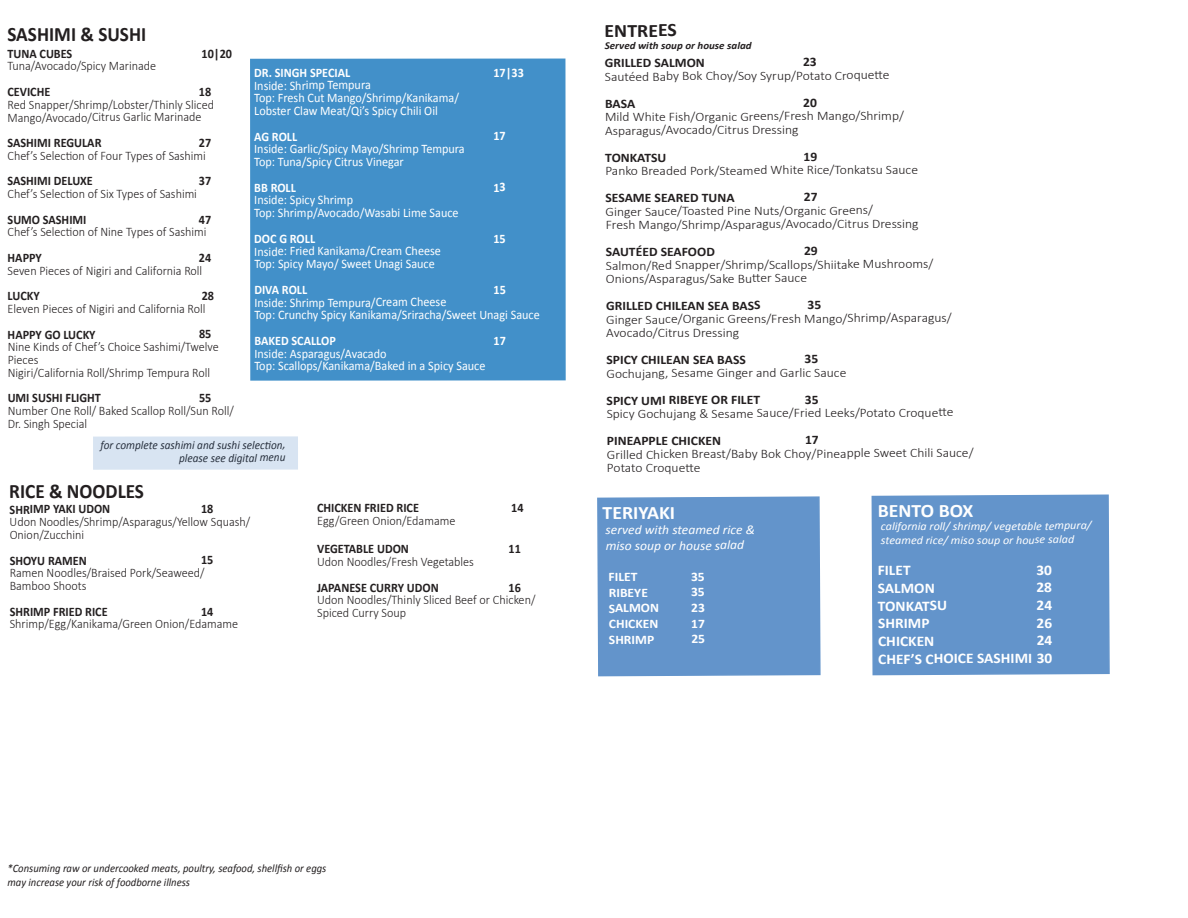
<style>
.page{position:relative;width:1188px;height:918px;background:#fff}
.page>*{position:absolute;margin:0;border:0;box-sizing:border-box;transform-origin:0 0}
.t1{font:700 20.55px "Calibri";color:#231f20;scale:.94 1}
.t2{font:700 18.9px "Calibri";letter-spacing:-.005em;color:#fff;scale:1.05 1}
.t3{font:700 18.9px "Calibri";letter-spacing:-.005em;color:#231f20;scale:1.05 1}
.t4{font:700 14.7px/18.1px "Calibri";letter-spacing:-.005em;color:#fff;text-align:right;scale:1.05 1}
.t5{font:300 13.05px/12.8px "Calibri";letter-spacing:-.005em;color:#231f20;scale:.94 1}
.t6{font:300 13.05px/13.8px "Calibri";letter-spacing:-.005em;color:#231f20;scale:1.05 1}
.t7{font:13.05px/12.8px "Calibri";color:#fff;scale:.94 1}
.t8{font:700 13.05px "Calibri";color:#231f20;scale:.94 1}
.t9{font:700 13.05px "Calibri";color:#231f20;scale:1.05 1}
.t10{font:700 13.05px "Calibri";color:#fff;scale:.94 1}
.t11{font:italic 13.05px/15.6px "Calibri";letter-spacing:-.005em;color:#fff;scale:1.05 1}
.t12{font:700 13.05px "Calibri";color:#fff;scale:1.05 1}
.t13{font:italic 12px/12.9px "Calibri";color:#231f20;text-align:right;scale:.94 1}
.t14{font:italic 11.55px/14px "Calibri";letter-spacing:-.005em;color:#fff;scale:1.05 1}
.t15{font:italic 11.4px/13.6px "Calibri";color:#231f20;scale:.94 1}
.t16{font:italic 700 10.5px "Calibri";letter-spacing:-.005em;color:#231f20;scale:1.05 1}
</style>
<div class="page">
<div style="left:250px;top:59px;width:316px;height:322px;background:#4290c9"></div>
<div style="left:93px;top:436px;width:205px;height:34px;background:#d8e4f2"></div>
<div style="left:597px;top:496px;width:224px;height:180px;background:#6394cb"></div>
<div style="left:872px;top:494px;width:238px;height:181px;background:#6394cb"></div>
<h1 class="t1" style="left:7px;top:21px;width:149px">SASHIMI &amp; SUSHI</h1>
<p class="t8" style="left:7px;top:45px;width:71px">TUNA CUBES</p>
<p class="t8" style="left:202px;top:45px;width:34px">10|20</p>
<p class="t5" style="left:7px;top:59px;width:160px">Tuna/Avocado/Spicy Marinade</p>
<p class="t8" style="left:7px;top:83px;width:47px">CEVICHE</p>
<p class="t8" style="left:199px;top:83px;width:15px">18</p>
<p class="t5" style="left:7px;top:97px;width:221px">Red Snapper/Shrimp/Lobster/Thinly Sliced<br>Mango/Avocado/Citrus Garlic Marinade</p>
<p class="t8" style="left:8px;top:134px;width:102px">SASHIMI REGULAR</p>
<p class="t8" style="left:199px;top:134px;width:15px">27</p>
<p class="t5" style="left:8px;top:148px;width:213px">Chef’s Selection of Four Types of Sashimi</p>
<p class="t8" style="left:8px;top:173px;width:92px">SASHIMI DELUXE</p>
<p class="t8" style="left:199px;top:173px;width:15px">37</p>
<p class="t5" style="left:8px;top:187px;width:203px">Chef’s Selection of Six Types of Sashimi</p>
<p class="t8" style="left:8px;top:211px;width:85px">SUMO SASHIMI</p>
<p class="t8" style="left:199px;top:211px;width:15px">47</p>
<p class="t5" style="left:8px;top:225px;width:213px">Chef’s Selection of Nine Types of Sashimi</p>
<p class="t8" style="left:8px;top:249px;width:38px">HAPPY</p>
<p class="t8" style="left:199px;top:249px;width:15px">24</p>
<p class="t5" style="left:8px;top:263px;width:209px">Seven Pieces of Nigiri and California Roll</p>
<p class="t8" style="left:8px;top:288px;width:36px">LUCKY</p>
<p class="t8" style="left:202px;top:287px;width:15px">28</p>
<p class="t5" style="left:8px;top:302px;width:212px">Eleven Pieces of Nigiri and California Roll</p>
<p class="t8" style="left:8px;top:326px;width:95px">HAPPY GO LUCKY</p>
<p class="t8" style="left:199px;top:326px;width:15px">85</p>
<p class="t5" style="left:8px;top:340px;width:226px">Nine Kinds of Chef’s Choice Sashimi/Twelve<br>Pieces<br>Nigiri/California Roll/Shrimp Tempura Roll</p>
<p class="t8" style="left:8px;top:390px;width:101px">UMI SUSHI FLIGHT</p>
<p class="t8" style="left:199px;top:390px;width:15px">55</p>
<p class="t5" style="left:8px;top:404px;width:242px">Number One Roll/ Baked Scallop Roll/Sun Roll/<br>Dr. Singh Special</p>
<p class="t10" style="left:254px;top:64px;width:104px">DR. SINGH SPECIAL</p>
<p class="t10" style="left:493px;top:64px;width:34px">17|33</p>
<p class="t7" style="left:254px;top:79px;width:219px">Inside: Shrimp Tempura<br>Top: Fresh Cut Mango/Shrimp/Kanikama/<br>Lobster Claw Meat/Qi’s Spicy Chili Oil</p>
<p class="t10" style="left:254px;top:128px;width:47px">AG ROLL</p>
<p class="t10" style="left:493px;top:128px;width:15px">17</p>
<p class="t7" style="left:254px;top:143px;width:225px">Inside: Garlic/Spicy Mayo/Shrimp Tempura<br>Top: Tuna/Spicy Citrus Vinegar</p>
<p class="t10" style="left:254px;top:179px;width:46px">BB ROLL</p>
<p class="t10" style="left:493px;top:179px;width:15px">13</p>
<p class="t7" style="left:254px;top:194px;width:219px">Inside: Spicy Shrimp<br>Top: Shrimp/Avocado/Wasabi Lime Sauce</p>
<p class="t10" style="left:254px;top:230px;width:66px">DOC G ROLL</p>
<p class="t10" style="left:493px;top:230px;width:15px">15</p>
<p class="t7" style="left:254px;top:245px;width:200px">Inside: Fried Kanikama/Cream Cheese<br>Top: Spicy Mayo/ Sweet Unagi Sauce</p>
<p class="t10" style="left:254px;top:281px;width:58px">DIVA ROLL</p>
<p class="t10" style="left:494px;top:281px;width:15px">15</p>
<p class="t7" style="left:254px;top:296px;width:305px">Inside: Shrimp Tempura/Cream Cheese<br>Top: Crunchy Spicy Kanikama/Sriracha/Sweet Unagi Sauce</p>
<p class="t10" style="left:254px;top:332px;width:88px">BAKED SCALLOP</p>
<p class="t10" style="left:494px;top:332px;width:15px">17</p>
<p class="t7" style="left:254px;top:347px;width:247px">Inside: Asparagus/Avacado<br>Top: Scallops/Kanikama/Baked in a Spicy Sauce</p>
<p class="t13" style="left:101px;top:438px;width:198px">for complete sashimi and sushi selection, please see digital menu</p>
<h1 class="t1" style="left:9px;top:478px;width:145px">RICE &amp; NOODLES</h1>
<p class="t8" style="left:10px;top:501px;width:109px">SHRIMP YAKI UDON</p>
<p class="t8" style="left:201px;top:501px;width:15px">18</p>
<p class="t5" style="left:10px;top:515px;width:257px">Udon Noodles/Shrimp/Asparagus/Yellow Squash/<br>Onion/Zucchini</p>
<p class="t8" style="left:10px;top:552px;width:84px">SHOYU RAMEN</p>
<p class="t8" style="left:201px;top:552px;width:15px">15</p>
<p class="t5" style="left:10px;top:566px;width:209px">Ramen Noodles/Braised Pork/Seaweed/<br>Bamboo Shoots</p>
<p class="t8" style="left:10px;top:603px;width:106px">SHRIMP FRIED RICE</p>
<p class="t8" style="left:201px;top:603px;width:15px">14</p>
<p class="t5" style="left:10px;top:617px;width:245px">Shrimp/Egg/Kanikama/Green Onion/Edamame</p>
<p class="t8" style="left:317px;top:499px;width:110px">CHICKEN FRIED RICE</p>
<p class="t8" style="left:511px;top:499px;width:15px">14</p>
<p class="t5" style="left:317px;top:513px;width:149px">Egg/Green Onion/Edamame</p>
<p class="t8" style="left:317px;top:541px;width:99px">VEGETABLE UDON</p>
<p class="t8" style="left:508px;top:540px;width:15px">11</p>
<p class="t5" style="left:317px;top:555px;width:168px">Udon Noodles/Fresh Vegetables</p>
<p class="t8" style="left:317px;top:579px;width:131px">JAPANESE CURRY UDON</p>
<p class="t8" style="left:509px;top:579px;width:15px">16</p>
<p class="t5" style="left:317px;top:593px;width:234px">Udon Noodles/Thinly Sliced Beef or Chicken/<br>Spiced Curry Soup</p>
<h2 class="t3" style="left:605px;top:18px;width:70px">ENTREES</h2>
<p class="t16" style="left:605px;top:39px;width:141px">Served with soup or house salad</p>
<p class="t9" style="left:605px;top:54px;width:97px">GRILLED SALMON</p>
<p class="t9" style="left:803px;top:54px;width:15px">23</p>
<p class="t6" style="left:605px;top:68px;width:273px">Sautéed Baby Bok Choy/Soy Syrup/Potato Croquette</p>
<p class="t9" style="left:605px;top:95px;width:30px">BASA</p>
<p class="t9" style="left:803px;top:94px;width:15px">20</p>
<p class="t6" style="left:605px;top:109px;width:286px">Mild White Fish/Organic Greens/Fresh Mango/Shrimp/<br>Asparagus/Avocado/Citrus Dressing</p>
<p class="t9" style="left:605px;top:149px;width:60px">TONKATSU</p>
<p class="t9" style="left:804px;top:148px;width:15px">19</p>
<p class="t6" style="left:605px;top:163px;width:299px">Panko Breaded Pork/Steamed White Rice/Tonkatsu Sauce</p>
<p class="t9" style="left:606px;top:189px;width:124px">SESAME SEARED TUNA</p>
<p class="t9" style="left:804px;top:189px;width:15px">27</p>
<p class="t6" style="left:606px;top:203px;width:300px;line-height:13.4px">Ginger Sauce/Toasted Pine Nuts/Organic Greens/<br>Fresh Mango/Shrimp/Asparagus/Avocado/Citrus Dressing</p>
<p class="t9" style="left:606px;top:243px;width:106px">SAUTÉED SEAFOOD</p>
<p class="t9" style="left:804px;top:243px;width:15px">29</p>
<p class="t6" style="left:606px;top:257px;width:313px">Salmon/Red Snapper/Shrimp/Scallops/Shiitake Mushrooms/<br>Onions/Asparagus/Sake Butter Sauce</p>
<p class="t9" style="left:606px;top:297px;width:149px">GRILLED CHILEAN SEA BASS</p>
<p class="t9" style="left:807px;top:297px;width:15px">35</p>
<p class="t6" style="left:606px;top:311px;width:331px">Ginger Sauce/Organic Greens/Fresh Mango/Shrimp/Asparagus/<br>Avocado/Citrus Dressing</p>
<p class="t9" style="left:606px;top:351px;width:134px">SPICY CHILEAN SEA BASS</p>
<p class="t9" style="left:805px;top:351px;width:15px">35</p>
<p class="t6" style="left:606px;top:365px;width:230px">Gochujang, Sesame Ginger and Garlic Sauce</p>
<p class="t9" style="left:607px;top:392px;width:148px">SPICY UMI RIBEYE OR FILET</p>
<p class="t9" style="left:805px;top:391px;width:15px">35</p>
<p class="t6" style="left:607px;top:405px;width:332px">Spicy Gochujang &amp; Sesame Sauce/Fried Leeks/Potato Croquette</p>
<p class="t9" style="left:607px;top:432px;width:110px">PINEAPPLE CHICKEN</p>
<p class="t9" style="left:805px;top:432px;width:15px">17</p>
<p class="t6" style="left:607px;top:446px;width:351px;line-height:14.2px">Grilled Chicken Breast/Baby Bok Choy/Pineapple Sweet Chili Sauce/<br>Potato Croquette</p>
<h2 class="t2" style="left:603px;top:500px;width:71px">TERIYAKI</h2>
<p class="t11" style="left:606px;top:522px;width:144px">served with steamed rice &amp; miso soup or house salad</p>
<p class="t12" style="left:609px;top:569px;width:29px">FILET</p>
<p class="t12" style="left:691px;top:568px;width:15px">35</p>
<p class="t12" style="left:609px;top:584px;width:39px">RIBEYE</p>
<p class="t12" style="left:691px;top:584px;width:15px">35</p>
<p class="t12" style="left:609px;top:600px;width:50px">SALMON</p>
<p class="t12" style="left:691px;top:599px;width:15px">23</p>
<p class="t12" style="left:609px;top:615px;width:49px">CHICKEN</p>
<p class="t12" style="left:691px;top:615px;width:15px">17</p>
<p class="t12" style="left:609px;top:631px;width:45px">SHRIMP</p>
<p class="t12" style="left:691px;top:631px;width:15px">25</p>
<h2 class="t2" style="left:878px;top:498px;width:93px">BENTO BOX</h2>
<p class="t14" style="left:881px;top:519px;width:202px">california roll/ shrimp/ vegetable tempura/ steamed rice/ miso soup or house salad</p>
<p class="t4" style="left:878px;top:561px;width:33px">FILET</p>
<p class="t4" style="left:1036px;top:561px;width:16px">30</p>
<p class="t4" style="left:878px;top:579px;width:56px">SALMON</p>
<p class="t4" style="left:1036px;top:578px;width:16px">28</p>
<p class="t4" style="left:878px;top:597px;width:68px">TONKATSU</p>
<p class="t4" style="left:1037px;top:596px;width:16px">24</p>
<p class="t4" style="left:878px;top:614px;width:51px">SHRIMP</p>
<p class="t4" style="left:1037px;top:614px;width:16px">26</p>
<p class="t4" style="left:878px;top:632px;width:55px">CHICKEN</p>
<p class="t4" style="left:878px;top:631px;width:168px">24<br>CHEF’S CHOICE SASHIMI 30</p>
<p class="t15" style="left:7px;top:861px;width:341px">*Consuming raw or undercooked meats, poultry, seafood, shellfish or eggs may increase your risk of foodborne illness</p>
</div>
